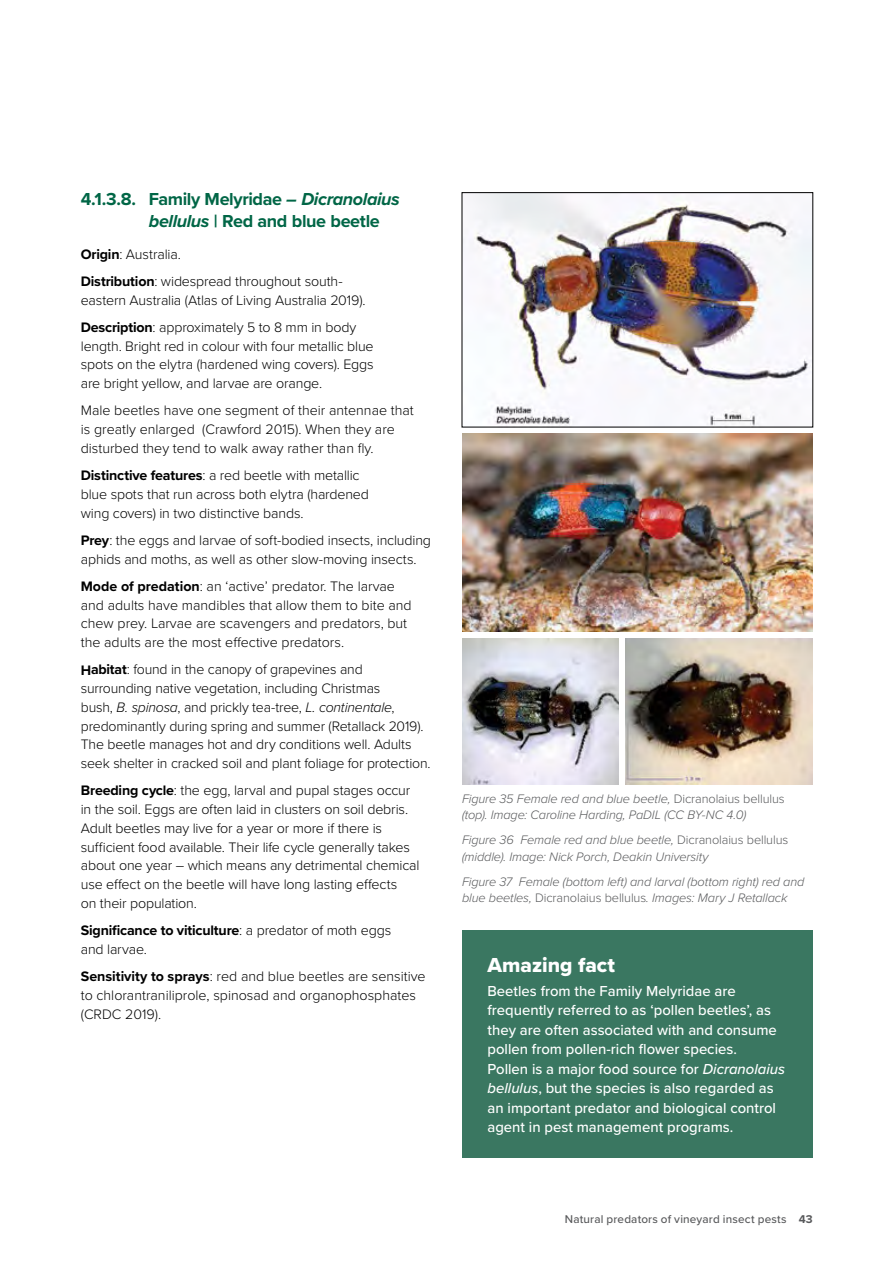
<style>
.page{position:relative;width:893px;height:1263px;background:#fff}
.page>*{position:absolute;margin:0;border:0;box-sizing:border-box;transform-origin:0 0}
.t1{font:21px "Proxima Nova Extrabld";color:#fff}
.t2{font:700 18px/21.8px "Proxima Nova";letter-spacing:-.02em;color:#006646}
.t3{font:500 15px/19.5px "Proxima Nova";color:#fff}
.t4{font:300 14.25px/18.8px "Proxima Nova";letter-spacing:-.01em;color:#000}
.t5{font:italic 300 12.75px/16.5px "Proxima Nova";letter-spacing:-.01em;color:#58595b}
.t6{font:500 11.7px "Proxima Nova";letter-spacing:.015em;color:#58595b}
.s1{font-style:italic}
.s2{font-weight:700}
.s3{font-style:normal}
</style>
<div class="page">
<div style="left:462px;top:930px;width:350px;height:228px;background:#3a7761"></div>
<img style="left:470px;top:194px;width:341px;height:231px">
<div style="left:462px;top:192px;width:351px;height:235px;border:1px solid #000"></div>
<img style="left:462px;top:434px;width:350px;height:197px">
<img style="left:462px;top:638px;width:156px;height:146px">
<img style="left:625px;top:638px;width:187px;height:146px">
<p class="t2" style="left:149px;top:188px;width:253px;text-indent:-68px">4.1.3.8. Family Melyridae <span class="s1">– Dicranolaius bellulus</span> | Red and blue beetle</p>
<p class="t4" style="left:81px;top:239px;width:263px;line-height:27.3px"><span class="s2">Origin</span>: Australia.<br><span class="s2">Distribution</span>: widespread throughout south-</p>
<p class="t4" style="left:81px;top:285px;width:286px;line-height:27.3px">eastern Australia (Atlas of Living Australia 2019).<br><span class="s2">Description</span>: approximately 5 to 8 mm in body</p>
<p class="t4" style="left:81px;top:336px;width:294px;text-align:justify">length. Bright red in colour with four metallic blue spots on the elytra (hardened wing covers). Eggs are bright yellow, and larvae are orange.</p>
<p class="t4" style="left:81px;top:400px;width:335px">Male beetles have one segment of their antennae that is greatly enlarged (Crawford 2015). When they are disturbed they tend to walk away rather than fly.</p>
<p class="t4" style="left:81px;top:465px;width:290px"><span class="s2">Distinctive features</span>: a red beetle with metallic blue spots that run across both elytra (hardened wing covers) in two distinctive bands.</p>
<p class="t4" style="left:81px;top:530px;width:352px"><span class="s2">Prey</span>: the eggs and larvae of soft-bodied insects, including aphids and moths, as well as other slow-moving insects.</p>
<p class="t4" style="left:81px;top:576px;width:332px"><span class="s2">Mode of predation</span>: an ‘active’ predator. The larvae and adults have mandibles that allow them to bite and chew prey. Larvae are scavengers and predators, but the adults are the most effective predators.</p>
<p class="t4" style="left:81px;top:659px;width:351px"><span class="s2">Habitat</span>: found in the canopy of grapevines and surrounding native vegetation, including Christmas<br>bush, <span class="s1">B. spinosa</span>, and prickly tea-tree, <span class="s1">L. continentale</span>, predominantly during spring and summer (Retallack 2019).<br>The beetle manages hot and dry conditions well. Adults seek shelter in cracked soil and plant foliage for protection.</p>
<p class="t4" style="left:81px;top:780px;width:340px"><span class="s2">Breeding cycle</span>: the egg, larval and pupal stages occur in the soil. Eggs are often laid in clusters on soil debris.<br>Adult beetles may live for a year or more if there is sufficient food available. Their life cycle generally takes about one year – which means any detrimental chemical use effect on the beetle will have long lasting effects<br>on their population.</p>
<p class="t4" style="left:81px;top:920px;width:312px"><span class="s2">Significance to viticulture</span>: a predator of moth eggs and larvae.</p>
<p class="t4" style="left:81px;top:966px;width:346px"><span class="s2">Sensitivity to sprays</span>: red and blue beetles are sensitive to chlorantraniliprole, spinosad and organophosphates (CRDC 2019).</p>
<p class="t5" style="left:462px;top:790px;width:324px">Figure 35 Female red and blue beetle, <span class="s3">Dicranolaius bellulus </span>(top). Image: Caroline Harding, PaDIL (CC BY-NC 4.0)</p>
<p class="t5" style="left:462px;top:831px;width:328px">Figure 36 Female red and blue beetle, <span class="s3">Dicranolaius bellulus </span>(middle). Image: Nick Porch, Deakin University</p>
<p class="t5" style="left:462px;top:873px;width:344px">Figure 37 Female (bottom left) and larval (bottom right) red and blue beetles, <span class="s3">Dicranolaius bellulus</span>. Images: Mary J Retallack</p>
<h1 class="t1" style="left:487px;top:949px;width:129px">Amazing fact</h1>
<p class="t3" style="left:487px;top:980px;width:299px">Beetles from the Family Melyridae are frequently referred to as ‘pollen beetles’, as they are often associated with and consume pollen from pollen-rich flower species.<br>Pollen is a major food source for <span class="s1">Dicranolaius bellulus</span>, but the species is also regarded as an important predator and biological control agent in pest management programs.</p>
<p class="t6" style="left:565px;top:1210px;width:249px">Natural predators of vineyard insect pests <span class="s2">43</span></p>
</div>
